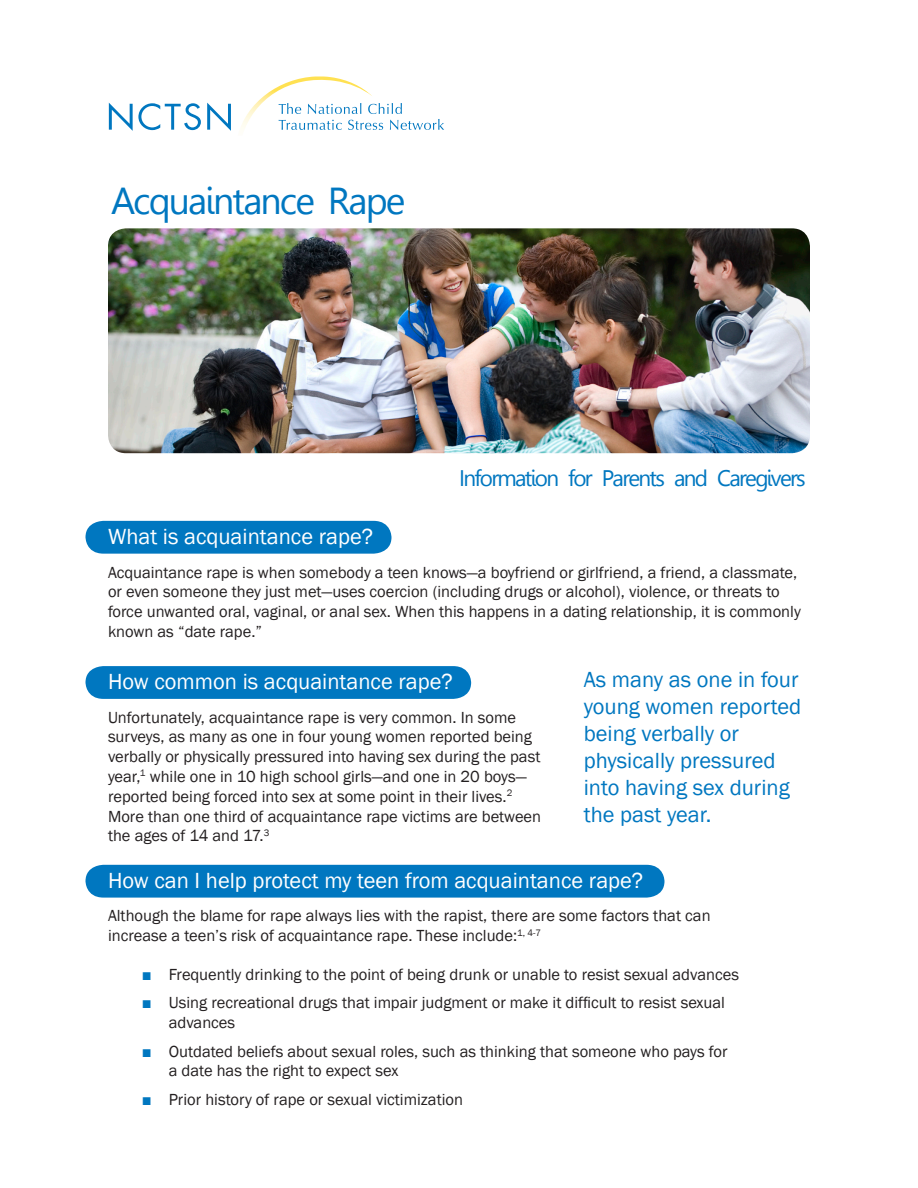
<style>
.page{position:relative;width:918px;height:1188px;background:#fff}
.page>*{position:absolute;margin:0;border:0;box-sizing:border-box;transform-origin:0 0}
.t1{font:37.5px "Leelawadee";letter-spacing:-.05em;color:#0077c0}
.t2{font:22.5px/27px "Franklin Gothic";color:#0077c0}
.t3{font:22.5px "Franklin Gothic";color:#fff}
.t4{font:22.5px "Leelawadee";letter-spacing:-.075em;color:#0077c0}
.t5{font:16.5px/19.8px "Franklin Gothic";color:#231f20}
.s1{color:#0077c0}
</style>
<div class="page">
<div style="left:86px;top:865px;width:579px;height:33px;background:#0077c0"></div>
<svg style="left:86px;top:666px;width:385px;height:33px;background:#067ac1"></svg>
<div style="left:86px;top:521px;width:306px;height:33px;background:#0077c0"></div>
<svg style="left:109px;top:103px;width:92px;height:28px"></svg>
<svg style="left:207px;top:103px;width:24px;height:28px"></svg>
<svg style="left:241px;top:76px;width:203px;height:54px"></svg>
<img style="left:108px;top:228px;width:702px;height:225px">
<p class="t1" style="left:111px;top:179px;width:296px">Acquaintance Rape</p>
<p class="t4" style="left:459px;top:465px;width:348px">Information for Parents and Caregivers</p>
<p class="t3" style="left:108px;top:523px;width:267px">What is acquaintance rape?</p>
<p class="t5" style="left:108px;top:563px;width:694px">Acquaintance rape is when somebody a teen knows—a boyfriend or girlfriend, a friend, a classmate, or even someone they just met—uses coercion (including drugs or alcohol), violence, or threats to force unwanted oral, vaginal, or anal sex. When this happens in a dating relationship, it is commonly known as “date rape.”</p>
<p class="t2" style="left:584px;top:666px;width:219px">As many as one in four young women reported being verbally or physically pressured</p>
<p class="t2" style="left:584px;top:774px;width:208px">into having sex during</p>
<p class="t2" style="left:584px;top:801px;width:129px">the past year.</p>
<p class="t3" style="left:108px;top:668px;width:346px">How common is acquaintance rape?</p>
<p class="t5" style="left:108px;top:708px;width:434px">Unfortunately, acquaintance rape is very common. In some surveys, as many as one in four young women reported being verbally or physically pressured into having sex during the past year,<sup>1</sup> while one in 10 high school girls—and one in 20 boys— reported being forced into sex at some point in their lives.<sup>2</sup></p>
<p class="t5" style="left:108px;top:807px;width:435px">More than one third of acquaintance rape victims are between the ages of 14 and 17.<sup>3</sup></p>
<p class="t3" style="left:108px;top:867px;width:537px">How can I help protect my teen from acquaintance rape?</p>
<p class="t5" style="left:108px;top:906px;width:604px">Although the blame for rape always lies with the rapist, there are some factors that can increase a teen’s risk of acquaintance rape. These include:<sup>1,</sup> <sup>4-7</sup></p>
<p class="t5" style="left:142px;top:965px;width:599px"><span class="s1">■</span> Frequently drinking to the point of being drunk or unable to resist sexual advances</p>
<p class="t5" style="left:169px;top:993px;width:558px;text-indent:-27px"><span class="s1">■</span> Using recreational drugs that impair judgment or make it difficult to resist sexual advances</p>
<p class="t5" style="left:169px;top:1042px;width:560px;text-indent:-27px"><span class="s1">■</span> Outdated beliefs about sexual roles, such as thinking that someone who pays for a date has the right to expect sex</p>
<p class="t5" style="left:142px;top:1090px;width:323px"><span class="s1">■</span> Prior history of rape or sexual victimization</p>
</div>
